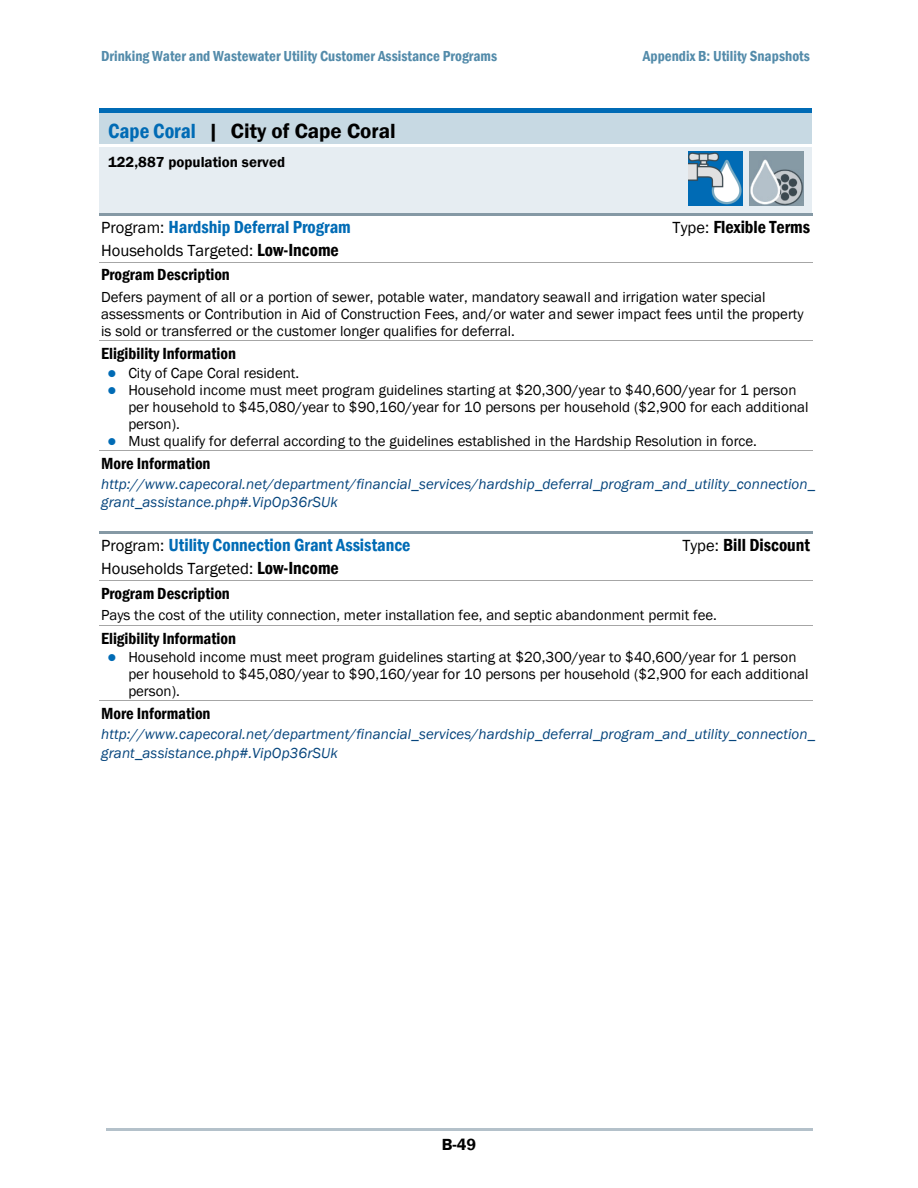
<style>
.page{position:relative;width:918px;height:1188px;background:#fff}
.page>*{position:absolute;margin:0;border:0;box-sizing:border-box;transform-origin:0 0}
.t1{font:600 21px "Franklin Gothic";color:#000}
.t2{font:600 condensed 18px "Franklin Gothic";color:#006bb5}
.t3{font:600 condensed 18px "Franklin Gothic";color:#000}
.t4{font:600 condensed 16.5px "Franklin Gothic";color:#000}
.t5{font:16.5px "Franklin Gothic";color:#000}
.t6{font:600 16.5px "Franklin Gothic";color:#000}
.t7{font:15px/17px "Franklin Gothic";color:#000}
.t8{font:italic 15px/18.1px "Franklin Gothic";letter-spacing:.01em;color:#06457d}
.t9{font:600 condensed 15px "Franklin Gothic";letter-spacing:.005em;color:#538baa}
.t10{font:600 15px "Franklin Gothic";color:#000}
.s1{font-stretch:condensed;color:#006bb5}
.s2{font-weight:400;font-stretch:normal;font-size:16.5px;color:#000}
.s3{font-weight:400;font-stretch:normal;font-size:16.5px}
.s4{font-weight:600;font-stretch:condensed;font-size:18px}
.s5{color:#006bb5}
</style>
<div class="page">
<hr style="left:106px;top:1129px;width:706px;height:2px;background:#b4c1ca">
<div style="left:99px;top:112px;width:713px;height:32px;background:#c7d9e3"></div>
<hr style="left:99px;top:108px;width:713px;height:4px;background:#006bb5">
<div style="left:99px;top:147px;width:713px;height:66px;background:#e6edf2"></div>
<img style="left:688px;top:152px;width:54px;height:54px">
<img style="left:749px;top:152px;width:54px;height:54px">
<hr style="left:99px;top:213px;width:713px;height:2px;background:#8599a5">
<hr style="left:99px;top:262px;width:713px;height:1px;background:#a6a6a6">
<hr style="left:99px;top:341px;width:713px;height:1px;background:#a6a6a6">
<hr style="left:99px;top:450px;width:713px;height:1px;background:#a6a6a6">
<hr style="left:99px;top:531px;width:713px;height:2px;background:#8599a5">
<hr style="left:99px;top:580px;width:713px;height:1px;background:#a6a6a6">
<hr style="left:99px;top:625px;width:713px;height:1px;background:#a6a6a6">
<hr style="left:99px;top:701px;width:713px;height:1px;background:#a6a6a6">
<p class="t9" style="left:101px;top:46px;width:398px">Drinking Water and Wastewater Utility Customer Assistance Programs</p>
<p class="t9" style="left:643px;top:46px;width:168px">Appendix B: Utility Snapshots</p>
<h2 class="t1" style="left:108px;top:118px;width:289px"><span class="s1">Cape Coral</span> | City of Cape Coral</h2>
<p class="t10" style="left:108px;top:153px;width:179px">122,887 population served</p>
<h3 class="t2" style="left:101px;top:215px;width:251px"><span class="s2">Program:</span> Hardship Deferral Program</h3>
<h3 class="t3" style="left:673px;top:215px;width:139px"><span class="s3">Type:</span> Flexible Terms</h3>
<h3 class="t5" style="left:101px;top:240px;width:239px">Households Targeted: <span class="s4">Low-Income</span></h3>
<h4 class="t4" style="left:101px;top:264px;width:130px">Program Description</h4>
<p class="t7" style="left:101px;top:289px;width:704px">Defers payment of all or a portion of sewer, potable water, mandatory seawall and irrigation water special assessments or Contribution in Aid of Construction Fees, and/or water and sewer impact fees until the property is sold or transferred or the customer longer qualifies for deferral.</p>
<h4 class="t4" style="left:101px;top:343px;width:136px">Eligibility Information</h4>
<p class="t7" style="left:108px;top:364px;width:193px"><span class="s5">●</span> City of Cape Coral resident.</p>
<p class="t7" style="left:128px;top:382px;width:682px;text-indent:-21px"><span class="s5">●</span> Household income must meet program guidelines starting at $20,300/year to $40,600/year for 1 person per household to $45,080/year to $90,160/year for 10 persons per household ($2,900 for each additional person).</p>
<p class="t7" style="left:108px;top:433px;width:651px"><span class="s5">●</span> Must qualify for deferral according to the guidelines established in the Hardship Resolution in force.</p>
<h4 class="t4" style="left:101px;top:453px;width:111px">More Information</h4>
<p class="t8" style="left:101px;top:475px;width:715px">http://www.capecoral.net/department/financial_services/hardship_deferral_program_and_utility_connection_ grant_assistance.php#.VipOp36rSUk</p>
<h3 class="t2" style="left:101px;top:533px;width:311px"><span class="s2">Program:</span> Utility Connection Grant Assistance</h3>
<h3 class="t3" style="left:682px;top:533px;width:129px"><span class="s3">Type:</span> Bill Discount</h3>
<h3 class="t5" style="left:101px;top:558px;width:239px">Households Targeted: <span class="s4">Low-Income</span></h3>
<h4 class="t4" style="left:101px;top:582px;width:130px">Program Description</h4>
<p class="t7" style="left:101px;top:607px;width:617px">Pays the cost of the utility connection, meter installation fee, and septic abandonment permit fee.</p>
<h4 class="t4" style="left:101px;top:627px;width:136px">Eligibility Information</h4>
<p class="t7" style="left:128px;top:649px;width:682px;text-indent:-21px"><span class="s5">●</span> Household income must meet program guidelines starting at $20,300/year to $40,600/year for 1 person per household to $45,080/year to $90,160/year for 10 persons per household ($2,900 for each additional person).</p>
<h4 class="t4" style="left:101px;top:703px;width:111px">More Information</h4>
<p class="t8" style="left:101px;top:725px;width:715px">http://www.capecoral.net/department/financial_services/hardship_deferral_program_and_utility_connection_ grant_assistance.php#.VipOp36rSUk</p>
<p class="t6" style="left:442px;top:1135px;width:36px">B-49</p>
</div>
